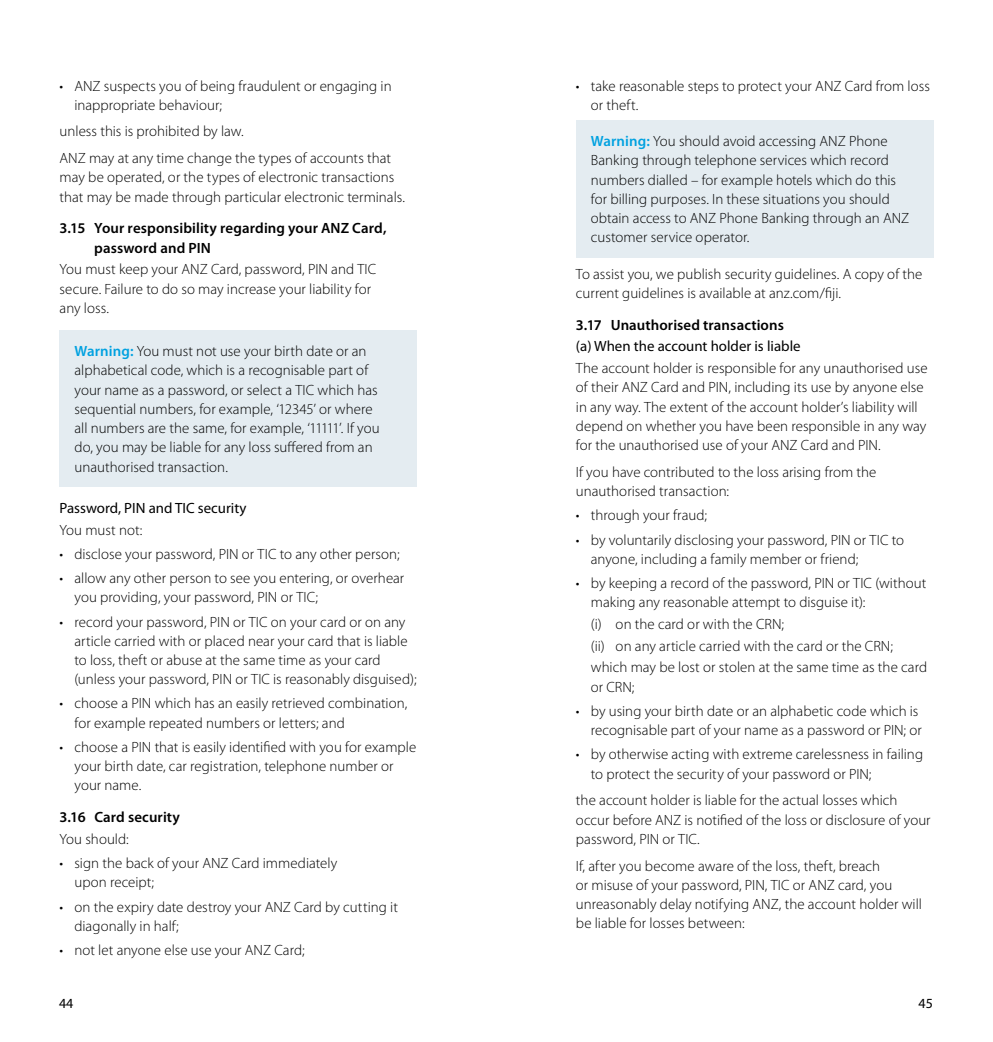
<style>
.page{position:relative;width:993px;height:1042px;background:#fff}
.page>*{position:absolute;margin:0;border:0;box-sizing:border-box;transform-origin:0 0}
.t1{font:300 14.88px/19.2px "Myriad Pro";color:#000}
.t2{font:600 14.88px/19.2px "Myriad Pro";letter-spacing:.005em;color:#000}
.t3{font:14.88px "Myriad Pro";color:#000}
.t4{font:14px "Myriad Pro";color:#000}
.s1{font-weight:600;color:#00a1e0}
</style>
<div class="page">
<div style="left:60px;top:330px;width:357px;height:156px;background:#e4ecf1"></div>
<div style="left:575px;top:120px;width:358px;height:137px;background:#e4ecf1"></div>
<p class="t1" style="left:74px;top:76px;width:318px;text-indent:-15px">• ANZ suspects you of being fraudulent or engaging in inappropriate behaviour;</p>
<p class="t1" style="left:60px;top:118px;width:333px;line-height:26.6px">unless this is prohibited by law.<br>ANZ may at any time change the types of accounts that</p>
<p class="t1" style="left:60px;top:168px;width:347px">may be operated, or the types of electronic transactions that may be made through particular electronic terminals.</p>
<p class="t2" style="left:94px;top:218px;width:293px;text-indent:-35px">3.15 Your responsibility regarding your ANZ Card, password and PIN</p>
<p class="t1" style="left:60px;top:260px;width:318px">You must keep your ANZ Card, password, PIN and TIC secure. Failure to do so may increase your liability for any loss.</p>
<p class="t1" style="left:74px;top:341px;width:306px"><span class="s1">Warning:</span> You must not use your birth date or an alphabetical code, which is a recognisable part of your name as a password, or select a TIC which has sequential numbers, for example, ‘12345’ or where all numbers are the same, for example, ‘11111’. If you do, you may be liable for any loss suffered from an unauthorised transaction.</p>
<p class="t3" style="left:60px;top:499px;width:188px">Password, PIN and TIC security</p>
<p class="t1" style="left:60px;top:520px;width:84px">You must not:</p>
<p class="t1" style="left:60px;top:544px;width:341px">• disclose your password, PIN or TIC to any other person;</p>
<p class="t1" style="left:74px;top:568px;width:331px;text-indent:-15px">• allow any other person to see you entering, or overhear you providing, your password, PIN or TIC;</p>
<p class="t1" style="left:74px;top:612px;width:343px;text-indent:-15px">• record your password, PIN or TIC on your card or on any article carried with or placed near your card that is liable to loss, theft or abuse at the same time as your card (unless your password, PIN or TIC is reasonably disguised);</p>
<p class="t1" style="left:74px;top:694px;width:334px;text-indent:-15px">• choose a PIN which has an easily retrieved combination, for example repeated numbers or letters; and</p>
<p class="t1" style="left:74px;top:737px;width:343px;text-indent:-15px">• choose a PIN that is easily identified with you for example your birth date, car registration, telephone number or your name.</p>
<p class="t2" style="left:60px;top:807px;width:122px">3.16 Card security</p>
<p class="t1" style="left:60px;top:829px;width:71px">You should:</p>
<p class="t1" style="left:74px;top:853px;width:264px;text-indent:-15px">• sign the back of your ANZ Card immediately upon receipt;</p>
<p class="t1" style="left:74px;top:897px;width:325px;text-indent:-15px">• on the expiry date destroy your ANZ Card by cutting it diagonally in half;</p>
<p class="t1" style="left:60px;top:940px;width:246px">• not let anyone else use your ANZ Card;</p>
<p class="t1" style="left:590px;top:76px;width:340px;text-indent:-15px">• take reasonable steps to protect your ANZ Card from loss or theft.</p>
<p class="t1" style="left:590px;top:131px;width:320px"><span class="s1">Warning:</span> You should avoid accessing ANZ Phone Banking through telephone services which record numbers dialled – for example hotels which do this for billing purposes. In these situations you should obtain access to ANZ Phone Banking through an ANZ customer service operator.</p>
<p class="t1" style="left:575px;top:264px;width:348px">To assist you, we publish security guidelines. A copy of the current guidelines is available at anz.com/fiji.</p>
<p class="t2" style="left:575px;top:315px;width:209px">3.17 Unauthorised transactions</p>
<p class="t3" style="left:575px;top:337px;width:226px">(a) When the account holder is liable</p>
<p class="t1" style="left:575px;top:358px;width:353px">The account holder is responsible for any unauthorised use of their ANZ Card and PIN, including its use by anyone else in any way. The extent of the account holder’s liability will depend on whether you have been responsible in any way for the unauthorised use of your ANZ Card and PIN.</p>
<p class="t1" style="left:575px;top:462px;width:302px">If you have contributed to the loss arising from the unauthorised transaction:</p>
<p class="t1" style="left:575px;top:505px;width:133px">• through your fraud;</p>
<p class="t1" style="left:590px;top:530px;width:315px;text-indent:-15px">• by voluntarily disclosing your password, PIN or TIC to anyone, including a family member or friend;</p>
<p class="t1" style="left:590px;top:573px;width:337px;text-indent:-15px">• by keeping a record of the password, PIN or TIC (without making any reasonable attempt to disguise it):</p>
<p class="t1" style="left:590px;top:613px;width:338px;line-height:21.7px">(i) on the card or with the CRN;<br>(ii) on any article carried with the card or the CRN; which may be lost or stolen at the same time as the card</p>
<p class="t1" style="left:590px;top:677px;width:45px">or CRN;</p>
<p class="t1" style="left:575px;top:701px;width:347px;text-align:right">• by using your birth date or an alphabetic code which is recognisable part of your name as a password or PIN; or</p>
<p class="t1" style="left:590px;top:744px;width:334px;text-indent:-15px">• by otherwise acting with extreme carelessness in failing to protect the security of your password or PIN;</p>
<p class="t1" style="left:575px;top:790px;width:356px">the account holder is liable for the actual losses which occur before ANZ is notified of the loss or disclosure of your password, PIN or TIC.</p>
<p class="t1" style="left:575px;top:856px;width:347px">If, after you become aware of the loss, theft, breach<br>or misuse of your password, PIN, TIC or ANZ card, you unreasonably delay notifying ANZ, the account holder will be liable for losses between:</p>
<p class="t4" style="left:59px;top:994px;width:16px">44</p>
<p class="t4" style="left:918px;top:994px;width:16px">45</p>
</div>
